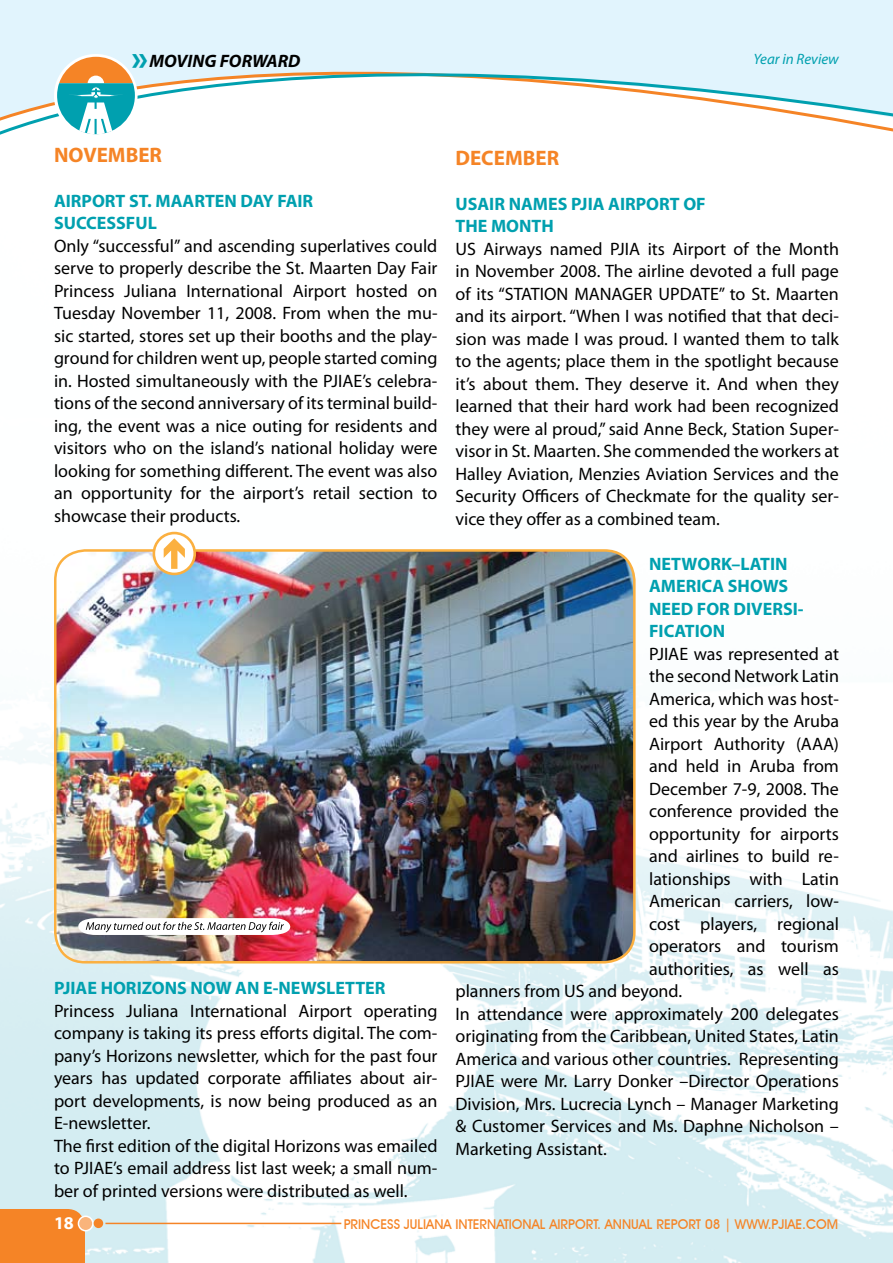
<style>
.page{position:relative;width:893px;height:1263px;background:#fff}
.page>*{position:absolute;margin:0;border:0;box-sizing:border-box;transform-origin:0 0}
.t1{font:700 21px "Myriad Pro";color:#f58426}
.t2{font:18px/22.5px "Myriad Pro";color:#000;text-align:justify}
.t3{font:700 18px/22.5px "Myriad Pro";color:#00a0af}
.t4{font:italic 700 18px "Myriad Pro";color:#000}
.t5{font:700 18px "Myriad Pro";color:#fff}
.t6{font:italic 15px "Myriad Pro";color:#00a0af}
.t7{font:500 13.5px "Avant Garde IT Cby BT";color:#f58426}
.s1{font-style:normal;font-size:36px;color:#00a0af}
</style>
<div class="page">
<img style="left:0;top:531px;width:893px;height:732px">
<div style="left:0;top:1209px;width:85px;height:54px;background:#f58426"></div>
<svg style="left:0;top:0;width:892px;height:135px"></svg>
<div style="left:54px;top:54px;width:84px;height:84px;background:#fff;border-radius:50%"></div>
<svg style="left:57px;top:57px;width:78px;height:77px"></svg>
<hr style="left:105px;top:1223px;width:236px;height:1px;background:#f58426">
<div style="left:78px;top:1216px;width:15px;height:15px;background:#f9b47b;border-radius:50%"></div>
<div style="left:78px;top:1215px;width:16px;height:16px;border:2px solid #fff;border-radius:50%"></div>
<div style="left:94px;top:1218px;width:9px;height:10px;background:#f58426;border-radius:50%"></div>
<svg style="left:892px;top:0;width:1px;height:132px"></svg>
<img style="left:55px;top:550px;width:579px;height:412px">
<div style="left:54px;top:549px;width:582px;height:414px;border:3px solid #fbb040;border-radius:30px"></div>
<svg style="left:78px;top:918px;width:212px;height:17px"></svg>
<svg style="left:153px;top:532px;width:43px;height:43px"></svg>
<p class="t4" style="left:132px;top:49px;width:170px"><span class="s1">»</span>MOVING FORWARD</p>
<p class="t6" style="left:753px;top:50px;width:87px">Year in Review</p>
<p class="t1" style="left:54px;top:141px;width:110px">NOVEMBER</p>
<p class="t3" style="left:54px;top:189px;width:261px">AIRPORT ST. MAARTEN DAY FAIR<br>SUCCESSFUL</p>
<p class="t2" style="left:54px;top:234px;width:385px">Only “successful” and ascending superlatives could serve to properly describe the St. Maarten Day Fair Princess Juliana International Airport hosted on Tuesday November 11, 2008. From when the mu&shy;sic started, stores set up their booths and the play&shy;ground for children went up, people started coming in. Hosted simultaneously with the PJIAE’s celebra&shy;tions of the second anniversary of its terminal build&shy;ing, the event was a nice outing for residents and visitors who on the island’s national holiday were looking for something different. The event was also an opportunity for the airport’s retail section to showcase their products.</p>
<p class="t3" style="left:54px;top:976px;width:333px">PJIAE HORIZONS NOW AN E-NEWSLETTER</p>
<p class="t2" style="left:54px;top:999px;width:385px;text-align:left">Princess Juliana International Airport operating company is taking its press efforts digital. The com&shy;pany’s Horizons newsletter, which for the past four years has updated corporate affiliates about air&shy;port developments, is now being produced as an E-newsletter.<br>The first edition of the digital Horizons was emailed to PJIAE’s email address list last week; a small num&shy;ber of printed versions were distributed as well.</p>
<p class="t1" style="left:455px;top:144px;width:105px">DECEMBER</p>
<p class="t3" style="left:455px;top:192px;width:252px">USAIR NAMES PJIA AIRPORT OF<br>THE MONTH</p>
<p class="t2" style="left:455px;top:237px;width:385px">US Airways named PJIA its Airport of the Month in November 2008. The airline devoted a full page of its “STATION MANAGER UPDATE” to St. Maarten and its airport. “When I was notified that that deci&shy;sion was made I was proud. I wanted them to talk to the agents; place them in the spotlight because it’s about them. They deserve it. And when they learned that their hard work had been recognized they were al proud,” said Anne Beck, Station Super&shy;visor in St. Maarten. She commended the workers at Halley Aviation, Menzies Aviation Services and the Security Officers of Checkmate for the quality ser&shy;vice they offer as a combined team.</p>
<p class="t3" style="left:649px;top:552px;width:156px">NETWORK–LATIN<br>AMERICA SHOWS<br>NEED FOR DIVERSI-<br>FICATION</p>
<p class="t2" style="left:649px;top:642px;width:191px">PJIAE was represented at</p>
<p class="t2" style="left:649px;top:664px;width:191px">the second Network Latin</p>
<p class="t2" style="left:649px;top:687px;width:191px">America, which was host-</p>
<p class="t2" style="left:649px;top:709px;width:191px">ed this year by the Aruba</p>
<p class="t2" style="left:649px;top:732px;width:191px">Airport Authority (AAA)</p>
<p class="t2" style="left:649px;top:754px;width:191px">and held in Aruba from</p>
<p class="t2" style="left:649px;top:777px;width:191px">December 7-9, 2008. The</p>
<p class="t2" style="left:649px;top:799px;width:191px">conference provided the</p>
<p class="t2" style="left:649px;top:822px;width:191px">opportunity for airports</p>
<p class="t2" style="left:649px;top:844px;width:191px">and airlines to build re-</p>
<p class="t2" style="left:649px;top:867px;width:191px">lationships with Latin</p>
<p class="t2" style="left:649px;top:889px;width:191px">American carriers, low-</p>
<p class="t2" style="left:649px;top:912px;width:191px">cost players, regional</p>
<p class="t2" style="left:649px;top:934px;width:191px">operators and tourism</p>
<p class="t2" style="left:649px;top:957px;width:191px">authorities, as well as</p>
<p class="t2" style="left:455px;top:979px;width:228px">planners from US and beyond.</p>
<p class="t2" style="left:455px;top:1002px;width:385px">In attendance were approximately 200 delegates</p>
<p class="t2" style="left:455px;top:1024px;width:385px">originating from the Caribbean, United States, Latin</p>
<p class="t2" style="left:455px;top:1047px;width:385px">America and various other countries. Representing</p>
<p class="t2" style="left:455px;top:1069px;width:385px">PJIAE were Mr. Larry Donker –Director Operations</p>
<p class="t2" style="left:455px;top:1092px;width:385px">Division, Mrs. Lucrecia Lynch – Manager Marketing</p>
<p class="t2" style="left:455px;top:1114px;width:385px">&amp; Customer Services and Ms. Daphne Nicholson –</p>
<p class="t2" style="left:455px;top:1137px;width:153px">Marketing Assistant.</p>
<p class="t5" style="left:54px;top:1211px;width:21px">18</p>
<p class="t7" style="left:344px;top:1216px;width:496px">PRINCESS JULIANA INTERNATIONAL AIRPORT. ANNUAL REPORT 08 | WWW.PJIAE.COM</p>
</div>
